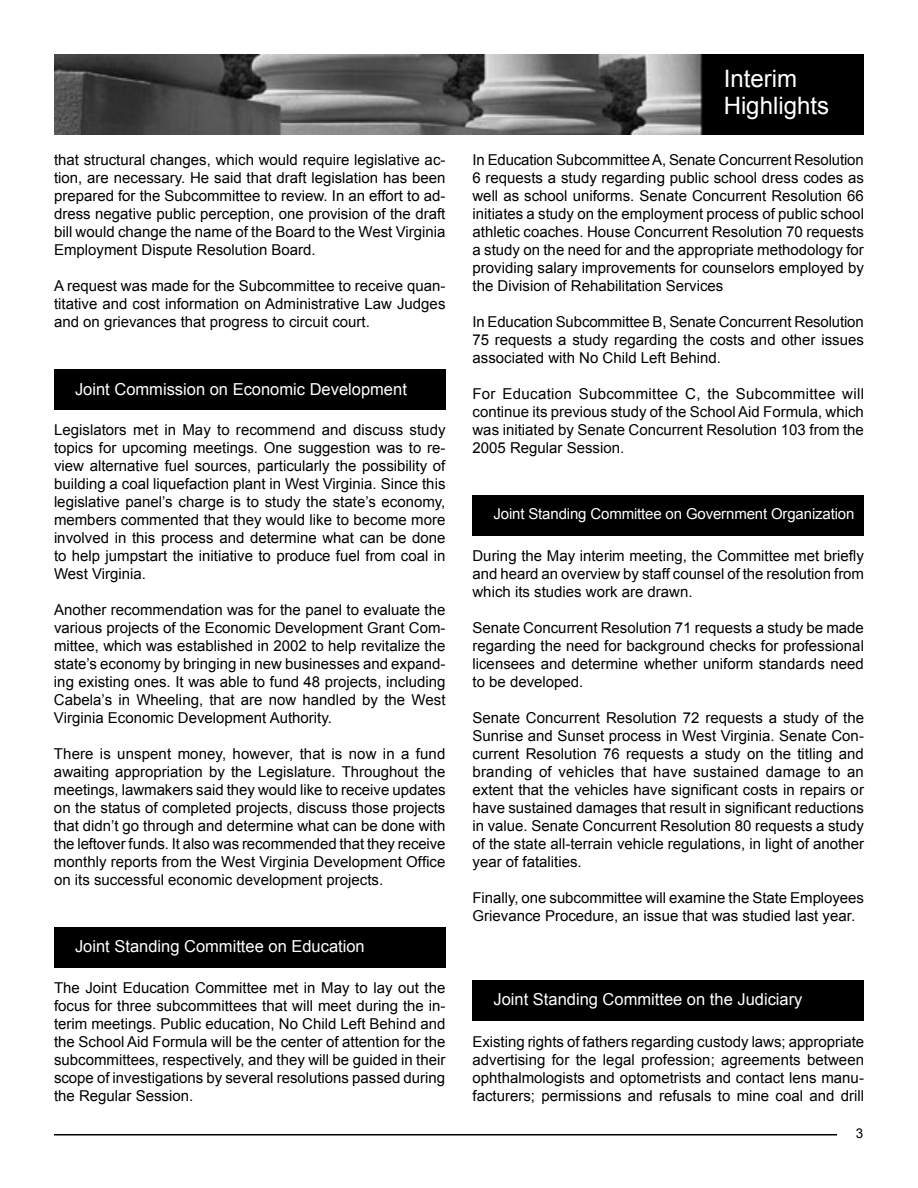
<style>
.page{position:relative;width:918px;height:1188px;background:#fff}
.page>*{position:absolute;margin:0;border:0;box-sizing:border-box;transform-origin:0 0}
.t1{font:24px/27px "Arial";color:#fff}
.t2{font:16.5px "Arial";color:#fff}
.t3{font:15px/18px "Arial";color:#000;text-align:justify}
.t4{font:15px "Arial";letter-spacing:-.01em;color:#fff}
.t5{font:13.5px "Arial";color:#000}
</style>
<div class="page">
<hr style="left:54px;top:1134px;width:783px;height:2px;background:#000">
<img style="left:54px;top:54px;width:810px;height:81px">
<div style="left:54px;top:369px;width:392px;height:40px;background:#000"></div>
<div style="left:472px;top:980px;width:392px;height:40px;background:#000"></div>
<div style="left:472px;top:495px;width:392px;height:40px;background:#000"></div>
<div style="left:54px;top:927px;width:392px;height:41px;background:#000"></div>
<p class="t3" style="left:54px;top:151px;width:393px">that structural changes, which would require legislative ac&shy;tion, are necessary. He said that draft legislation has been prepared for the Subcommittee to review. In an effort to ad&shy;dress negative public perception, one provision of the draft bill would change the name of the Board to the West Virginia Employment Dispute Resolution Board.</p>
<p class="t3" style="left:54px;top:277px;width:393px">A request was made for the Subcommittee to receive quan&shy;titative and cost information on Administrative Law Judges and on grievances that progress to circuit court.</p>
<p class="t2" style="left:75px;top:380px;width:333px">Joint Commission on Economic Development</p>
<p class="t3" style="left:54px;top:421px;width:393px">Legislators met in May to recommend and discuss study topics for upcoming meetings. One suggestion was to re&shy;view alternative fuel sources, particularly the possibility of building a coal liquefaction plant in West Virginia. Since this legislative panel’s charge is to study the state’s economy, members commented that they would like to become more involved in this process and determine what can be done to help jumpstart the initiative to produce fuel from coal in West Virginia.</p>
<p class="t3" style="left:54px;top:601px;width:393px">Another recommendation was for the panel to evaluate the various projects of the Economic Development Grant Com&shy;mittee, which was established in 2002 to help revitalize the state’s economy by bringing in new businesses and expand&shy;ing existing ones. It was able to fund 48 projects, including Cabela’s in Wheeling, that are now handled by the West Virginia Economic Development Authority.</p>
<p class="t3" style="left:54px;top:745px;width:393px">There is unspent money, however, that is now in a fund awaiting appropriation by the Legislature. Throughout the meetings, lawmakers said they would like to receive updates on the status of completed projects, discuss those projects that didn’t go through and determine what can be done with the leftover funds. It also was recommended that they receive monthly reports from the West Virginia Development Office on its successful economic development projects.</p>
<p class="t2" style="left:75px;top:937px;width:291px">Joint Standing Committee on Education</p>
<p class="t3" style="left:54px;top:979px;width:393px">The Joint Education Committee met in May to lay out the focus for three subcommittees that will meet during the in&shy;terim meetings. Public education, No Child Left Behind and the School Aid Formula will be the center of attention for the subcommittees, respectively, and they will be guided in their scope of investigations by several resolutions passed during the Regular Session.</p>
<h1 class="t1" style="left:724px;top:65px;width:107px">Interim<br>Highlights</h1>
<p class="t3" style="left:472px;top:151px;width:393px">In Education Subcommittee A, Senate Concurrent Resolution 6 requests a study regarding public school dress codes as well as school uniforms. Senate Concurrent Resolution 66 initiates a study on the employment process of public school athletic coaches. House Concurrent Resolution 70 requests a study on the need for and the appropriate methodology for providing salary improvements for counselors employed by the Division of Rehabilitation Services</p>
<p class="t3" style="left:472px;top:313px;width:393px">In Education Subcommittee B, Senate Concurrent Resolution 75 requests a study regarding the costs and other issues associated with No Child Left Behind.</p>
<p class="t3" style="left:472px;top:385px;width:393px">For Education Subcommittee C, the Subcommittee will continue its previous study of the School Aid Formula, which was initiated by Senate Concurrent Resolution 103 from the 2005 Regular Session.</p>
<p class="t4" style="left:494px;top:505px;width:362px">Joint Standing Committee on Government Organization</p>
<p class="t3" style="left:472px;top:547px;width:393px">During the May interim meeting, the Committee met briefly and heard an overview by staff counsel of the resolution from which its studies work are drawn.</p>
<p class="t3" style="left:472px;top:619px;width:393px">Senate Concurrent Resolution 71 requests a study be made regarding the need for background checks for professional licensees and determine whether uniform standards need to be developed.</p>
<p class="t3" style="left:472px;top:709px;width:393px">Senate Concurrent Resolution 72 requests a study of the Sunrise and Sunset process in West Virginia. Senate Con&shy;current Resolution 76 requests a study on the titling and branding of vehicles that have sustained damage to an extent that the vehicles have significant costs in repairs or have sustained damages that result in significant reductions in value. Senate Concurrent Resolution 80 requests a study of the state all-terrain vehicle regulations, in light of another year of fatalities.</p>
<p class="t3" style="left:472px;top:889px;width:393px">Finally, one subcommittee will examine the State Employees<br>Grievance Procedure, an issue that was studied last year.</p>
<p class="t2" style="left:494px;top:989px;width:311px">Joint Standing Committee on the Judiciary</p>
<p class="t3" style="left:472px;top:1033px;width:393px">Existing rights of fathers regarding custody laws; appropriate advertising for the legal profession; agreements between ophthalmologists and optometrists and contact lens manu&shy;facturers; permissions and refusals to mine coal and drill</p>
<p class="t5" style="left:856px;top:1126px;width:9px">3</p>
</div>
